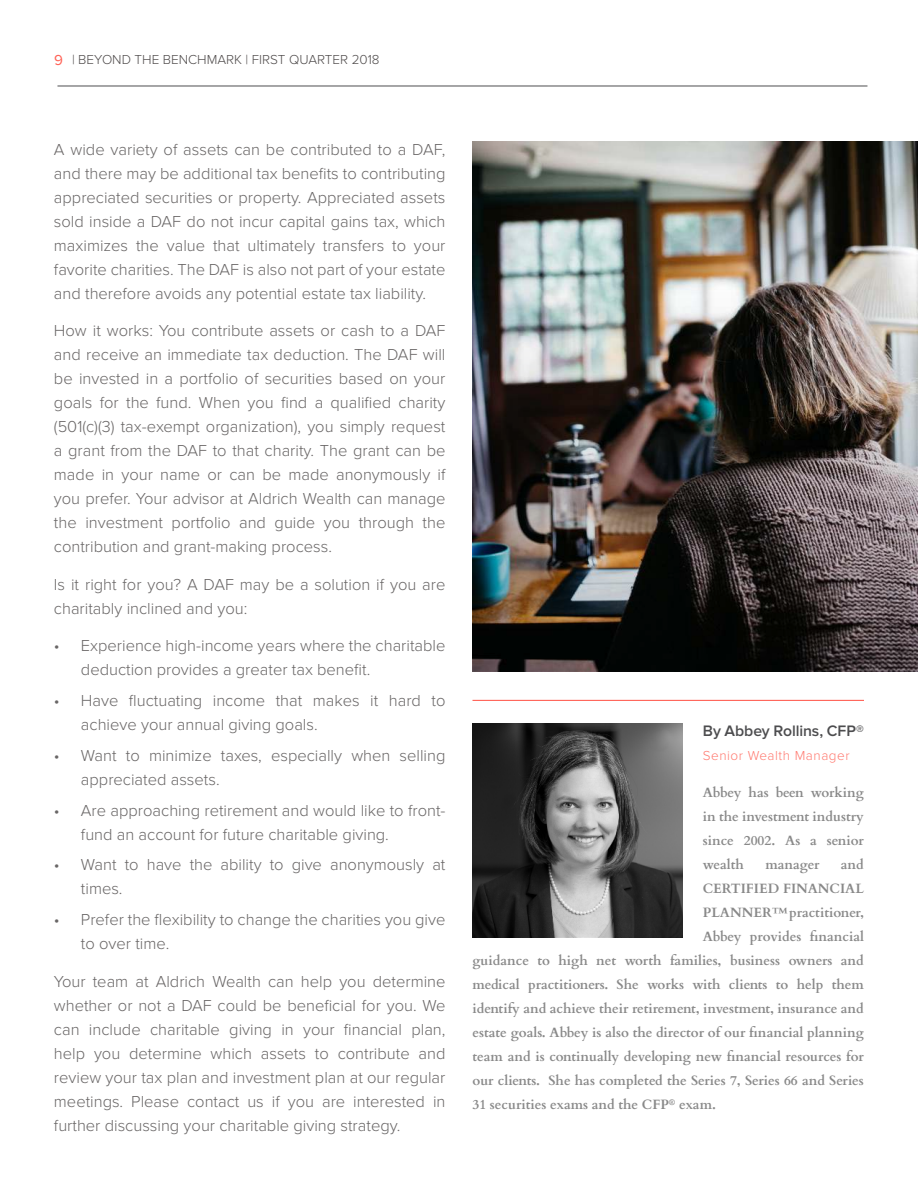
<style>
.page{position:relative;width:918px;height:1188px;background:#fff}
.page>*{position:absolute;margin:0;border:0;box-sizing:border-box;transform-origin:0 0}
.t1{font:300 16.5px/24px "Proxima Nova";color:#696666}
.t2{font:600 15.75px "Proxima Nova";letter-spacing:-.005em;color:#4d4d4f}
.t3{font:700 13.5px/24px "Cardo";color:#898989;text-align:justify}
.t4{font:300 13.5px "Proxima Nova";color:#4f4b4b}
.t5{font:300 13.5px "Proxima Nova";letter-spacing:.04em;color:#ff7a70}
.s1{font-weight:400;font-size:15px;color:#ff6357}
</style>
<div class="page">
<hr style="left:57px;top:86px;width:810px;height:1px;background:#4d4d4f">
<img style="left:472px;top:142px;width:446px;height:530px">
<img style="left:473px;top:255px;width:445px;height:417px">
<img style="left:472px;top:723px;width:211px;height:214px">
<hr style="left:473px;top:700px;width:391px;height:1px;background:#ff6357">
<p class="t4" style="left:54px;top:54px;width:327px"><span class="s1">9</span> | BEYOND THE BENCHMARK | FIRST QUARTER 2018</p>
<p class="t1" style="left:54px;top:138px;width:393px;text-align:justify">A wide variety of assets can be contributed to a DAF, and there may be additional tax benefits to contributing appreciated securities or property. Appreciated assets sold inside a DAF do not incur capital gains tax, which maximizes the value that ultimately transfers to your favorite charities. The DAF is also not part of your estate and therefore avoids any potential estate tax liability.</p>
<p class="t1" style="left:54px;top:320px;width:393px;text-align:justify">How it works: You contribute assets or cash to a DAF and receive an immediate tax deduction. The DAF will be invested in a portfolio of securities based on your goals for the fund. When you find a qualified charity (501(c)(3) tax-exempt organization), you simply request a grant from the DAF to that charity. The grant can be made in your name or can be made anonymously if you prefer. Your advisor at Aldrich Wealth can manage the investment portfolio and guide you through the contribution and grant-making process.</p>
<p class="t1" style="left:54px;top:573px;width:393px">Is it right for you? A DAF may be a solution if you are charitably inclined and you:</p>
<p class="t1" style="left:81px;top:635px;width:366px;text-indent:-27px">• Experience high-income years where the charitable deduction provides a greater tax benefit.</p>
<p class="t1" style="left:81px;top:689px;width:366px;text-indent:-27px">• Have fluctuating income that makes it hard to achieve your annual giving goals.</p>
<p class="t1" style="left:81px;top:744px;width:366px;text-indent:-27px">• Want to minimize taxes, especially when selling appreciated assets.</p>
<p class="t1" style="left:81px;top:799px;width:366px;text-indent:-27px">• Are approaching retirement and would like to front&shy;fund an account for future charitable giving.</p>
<p class="t1" style="left:81px;top:854px;width:366px;text-indent:-27px">• Want to have the ability to give anonymously at times.</p>
<p class="t1" style="left:81px;top:908px;width:366px;text-indent:-27px">• Prefer the flexibility to change the charities you give to over time.</p>
<p class="t1" style="left:54px;top:970px;width:393px;text-align:justify">Your team at Aldrich Wealth can help you determine whether or not a DAF could be beneficial for you. We can include charitable giving in your financial plan, help you determine which assets to contribute and review your tax plan and investment plan at our regular meetings. Please contact us if you are interested in further discussing your charitable giving strategy.</p>
<p class="t2" style="left:703px;top:724px;width:163px">By Abbey Rollins, CFP®</p>
<p class="t5" style="left:703px;top:749px;width:148px">Senior Wealth Manager</p>
<p class="t3" style="left:703px;top:782px;width:163px">Abbey has been working in the investment industry since 2002. As a senior wealth</p>
<p class="t3" style="left:765px;top:854px;width:56px">manager</p>
<p class="t3" style="left:841px;top:854px;width:25px">and</p>
<p class="t3" style="left:703px;top:875px;width:163px">CERTIFIED FINANCIAL</p>
<p class="t3" style="left:703px;top:902px;width:163px">PLANNER™ practitioner,</p>
<p class="t3" style="left:703px;top:923px;width:163px">Abbey provides financial</p>
<p class="t3" style="left:472px;top:950px;width:393px">guidance to high net worth families, business owners and</p>
<p class="t3" style="left:472px;top:974px;width:393px">medical practitioners. She works with clients to help them</p>
<p class="t3" style="left:472px;top:995px;width:393px">identify and achieve their retirement, investment, insurance and</p>
<p class="t3" style="left:472px;top:1019px;width:393px">estate goals. Abbey is also the director of our financial planning</p>
<p class="t3" style="left:472px;top:1043px;width:393px">team and is continually developing new financial resources for</p>
<p class="t3" style="left:472px;top:1067px;width:393px">our clients. She has completed the Series 7, Series 66 and Series</p>
<p class="t3" style="left:472px;top:1091px;width:245px">31 securities exams and the CFP<sup>®</sup> exam.</p>
</div>
